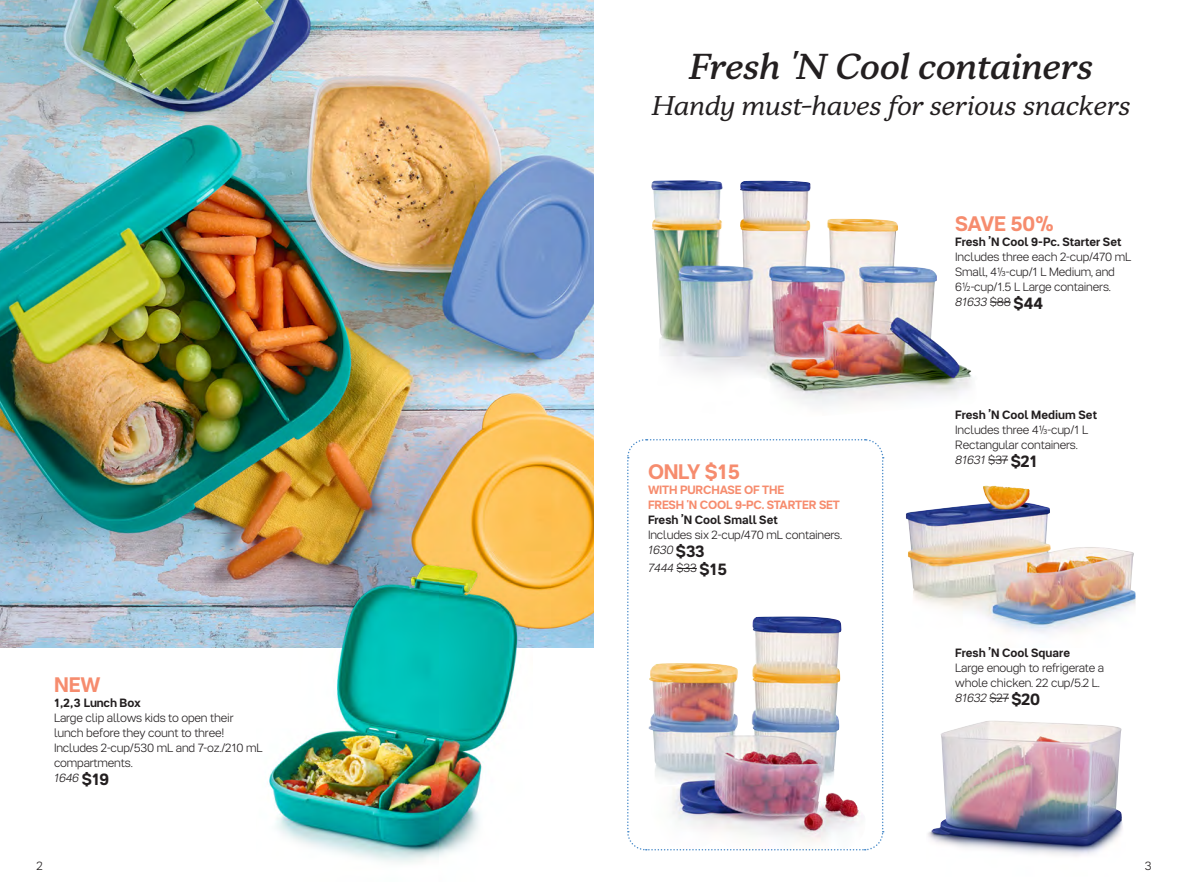
<style>
.page{position:relative;width:1188px;height:891px;background:#fff}
.page>*{position:absolute;margin:0;border:0;box-sizing:border-box;transform-origin:0 0}
.t1{font:36px "Tupper Serif 25 Meditalic";color:#231f20}
.t2{font:italic 27px "Tupper Serif 24";color:#231f20}
.t3{font:700 21px "Tupper PRO";letter-spacing:-.015em;color:#f68c6e}
.t4{font:300 12px/15px "Tupper PRO";letter-spacing:-.015em;color:#231f20}
.t5{font:700 12px "Tupper PRO";color:#231f20}
.t6{font:700 12px/15px "Tupper PRO";letter-spacing:-.015em;color:#f68c6e}
.t7{font:italic 300 12px "Tupper PRO";color:#231f20}
.s1{font-style:italic}
.s2{font-weight:700;font-size:16.5px}
.s3{font-style:normal}
.s4{font-weight:700;font-style:normal;font-size:16.5px}
</style>
<div class="page">
<img style="left:0;top:0;width:594px;height:648px">
<img style="left:651px;top:180px;width:321px;height:226px">
<img style="left:906px;top:485px;width:230px;height:148px">
<img style="left:928px;top:721px;width:195px;height:135px">
<img style="left:256px;top:546px;width:277px;height:317px">
<img style="left:270px;top:565px;width:247px;height:281px">
<img style="left:627px;top:439px;width:257px;height:412px">
<svg style="left:988px;top:460px;width:20px;height:1px"></svg>
<svg style="left:990px;top:698px;width:19px;height:1px"></svg>
<svg style="left:990px;top:302px;width:21px;height:1px"></svg>
<h1 class="t1" style="left:689px;top:43px;width:405px">Fresh 'N Cool containers</h1>
<h2 class="t2" style="left:652px;top:88px;width:480px">Handy must-haves for serious snackers</h2>
<h3 class="t3" style="left:54px;top:672px;width:48px">NEW</h3>
<p class="t5" style="left:54px;top:696px;width:88px">1,2,3 Lunch Box</p>
<p class="t4" style="left:54px;top:710px;width:210px">Large clip allows kids to open their lunch before they count to three!<br>Includes 2-cup/530 mL and 7-oz./210 mL compartments.<br><span class="s1">1646</span> <span class="s2">$19</span></p>
<h3 class="t3" style="left:648px;top:460px;width:94px">ONLY $15</h3>
<p class="t6" style="left:648px;top:483px;width:193px">WITH PURCHASE OF THE<br>FRESH 'N COOL 9-PC. STARTER SET</p>
<p class="t5" style="left:648px;top:513px;width:131px">Fresh ’N Cool Small Set</p>
<p class="t4" style="left:648px;top:528px;width:196px">Includes six 2-cup/470 mL containers.<br><span class="s1">1630</span> <span class="s2">$33</span></p>
<p class="t7" style="left:648px;top:561px;width:81px">7444 <span class="s3">$33</span> <span class="s4">$15</span></p>
<h3 class="t3" style="left:955px;top:212px;width:101px">SAVE 50%</h3>
<p class="t5" style="left:955px;top:235px;width:168px">Fresh ’N Cool 9-Pc. Starter Set</p>
<p class="t4" style="left:955px;top:249px;width:178px">Includes three each 2-cup/470 mL<br>Small, 4⅓-cup/1 L Medium, and<br>6½-cup/1.5 L Large containers.<br><span class="s1">81633</span> $88 <span class="s2">$44</span></p>
<p class="t5" style="left:955px;top:408px;width:143px">Fresh ’N Cool Medium Set</p>
<p class="t4" style="left:955px;top:422px;width:135px">Includes three 4⅓-cup/1 L<br>Rectangular containers.<br><span class="s1">81631</span> $37 <span class="s2">$21</span></p>
<p class="t5" style="left:955px;top:646px;width:116px">Fresh ’N Cool Square</p>
<p class="t4" style="left:955px;top:661px;width:151px">Large enough to refrigerate a whole chicken. 22 cup/5.2 L.<br><span class="s1">81632</span> $27 <span class="s2">$20</span></p>
<p class="t4" style="left:37px;top:859px;width:8px">2</p>
<p class="t4" style="left:1145px;top:859px;width:8px">3</p>
</div>
